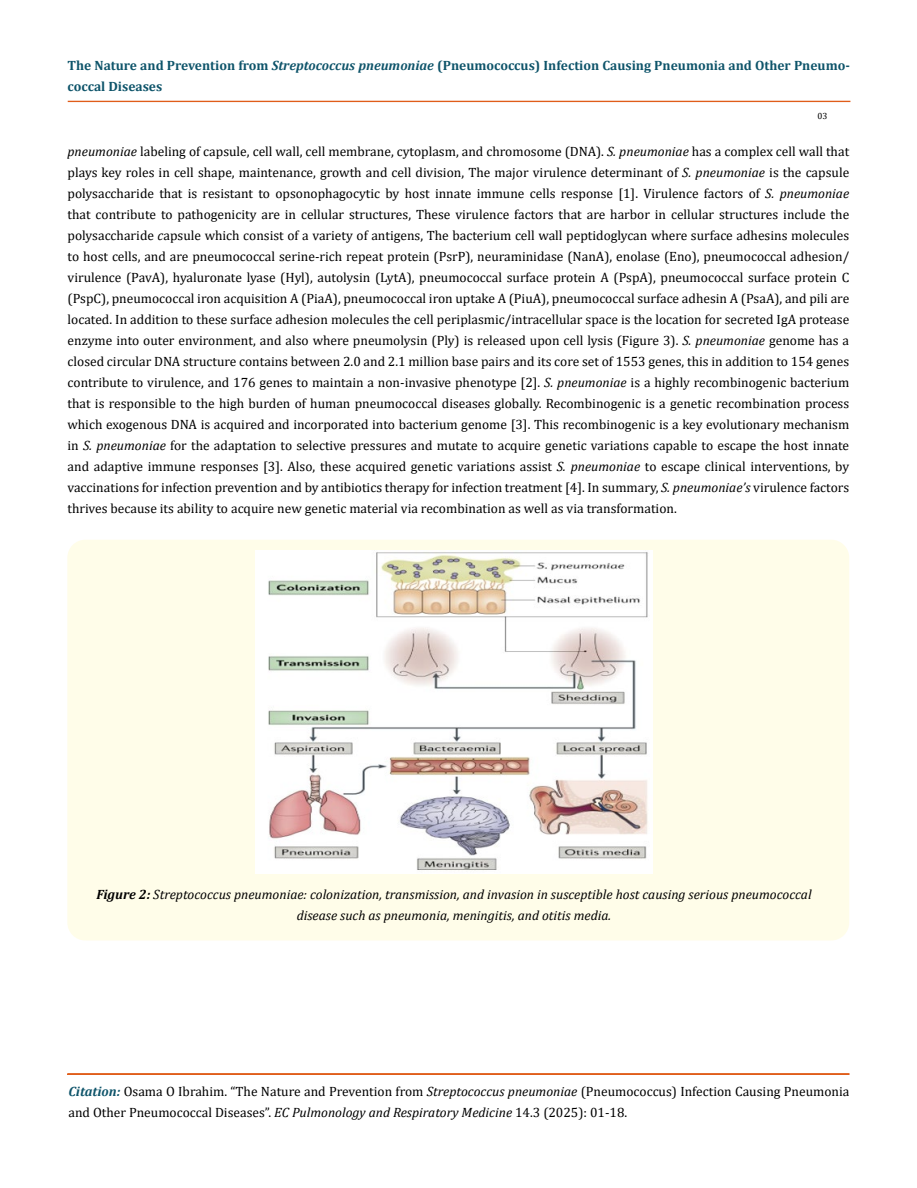
<style>
.page{position:relative;width:917px;height:1188px;background:#fff}
.page>*{position:absolute;margin:0;border:0;box-sizing:border-box;transform-origin:0 0}
.t1{font:13.5px/21px "Cambria";color:#000}
.t2{font:italic 13.5px/21px "Cambria";color:#000;text-align:center}
.t3{font:700 13.5px/21px "Cambria";color:#0e546a}
.t4{font:9px "Cambria";color:#000}
.s1{font-style:italic}
.s2{font-weight:700}
.s3{font-weight:700;font-style:italic;color:#0e546a}
</style>
<div class="page">
<div style="left:68px;top:101px;width:782px;height:1px;border:1px solid #e05d1a"></div>
<div style="left:67px;top:1074px;width:782px;height:1px;border:1px solid #e05d1a"></div>
<div style="left:67px;top:540px;width:782px;height:400px;background:#fffde9;border-radius:18px"></div>
<img style="left:255px;top:551px;width:397px;height:323px">
<p class="t3" style="left:68px;top:54px;width:783px">The Nature and Prevention from <span class="s1">Streptococcus pneumoniae</span> (Pneumococcus) Infection Causing Pneumonia and Other Pneumo&shy;coccal Diseases</p>
<p class="t4" style="left:817px;top:110px;width:11px">03</p>
<p class="t1" style="left:68px;top:141px;width:783px;text-align:justify"><span class="s1">pneumoniae</span> labeling of capsule, cell wall, cell membrane, cytoplasm, and chromosome (DNA). <span class="s1">S. pneumoniae</span> has a complex cell wall that plays key roles in cell shape, maintenance, growth and cell division, The major virulence determinant of <span class="s1">S. pneumoniae</span> is the capsule polysaccharide that is resistant to opsonophagocytic by host innate immune cells response [1]. Virulence factors of <span class="s1">S. pneumoniae </span>that contribute to pathogenicity are in cellular structures, These virulence factors that are harbor in cellular structures include the polysaccharide <span class="s1">c</span>apsule which consist of a variety of antigens, The bacterium cell wall peptidoglycan where surface adhesins molecules to host cells, and are pneumococcal serine-rich repeat protein (PsrP), neuraminidase (NanA), enolase (Eno), pneumococcal adhesion/ virulence (PavA), hyaluronate lyase (Hyl), autolysin (LytA), pneumococcal surface protein A (PspA), pneumococcal surface protein C (PspC), pneumococcal iron acquisition A (PiaA), pneumococcal iron uptake A (PiuA), pneumococcal surface adhesin A (PsaA), and pili are located. In addition to these surface adhesion molecules the cell periplasmic/intracellular space is the location for secreted IgA protease enzyme into outer environment, and also where pneumolysin (Ply) is released upon cell lysis (Figure 3). <span class="s1">S. pneumoniae</span> genome has a closed circular DNA structure contains between 2.0 and 2.1 million base pairs and its core set of 1553 genes, this in addition to 154 genes contribute to virulence, and 176 genes to maintain a non-invasive phenotype [2]. <span class="s1">S. pneumoniae</span> is a highly recombinogenic bacterium that is responsible to the high burden of human pneumococcal diseases globally. Recombinogenic is a genetic recombination process which exogenous DNA is acquired and incorporated into bacterium genome [3]. This recombinogenic is a key evolutionary mechanism in <span class="s1">S. pneumoniae</span> for the adaptation to selective pressures and mutate to acquire genetic variations capable to escape the host innate and adaptive immune responses [3]. Also, these acquired genetic variations assist <span class="s1">S. pneumoniae</span> to escape clinical interventions, by vaccinations for infection prevention and by antibiotics therapy for infection treatment [4]. In summary, <span class="s1">S. pneumoniae’s</span> virulence factors thrives because its ability to acquire new genetic material via recombination as well as via transformation.</p>
<p class="t2" style="left:96px;top:883px;width:716px"><span class="s2">Figure 2:</span> Streptococcus pneumoniae: colonization, transmission, and invasion in susceptible host causing serious pneumococcal disease such as pneumonia, meningitis, and otitis media.</p>
<p class="t1" style="left:68px;top:1081px;width:782px"><span class="s3">Citation:</span> Osama O Ibrahim. “The Nature and Prevention from <span class="s1">Streptococcus pneumoniae</span> (Pneumococcus) Infection Causing Pneumonia and Other Pneumococcal Diseases”. <span class="s1">EC Pulmonology and Respiratory Medicine</span> 14.3 (2025): 01-18.</p>
</div>
